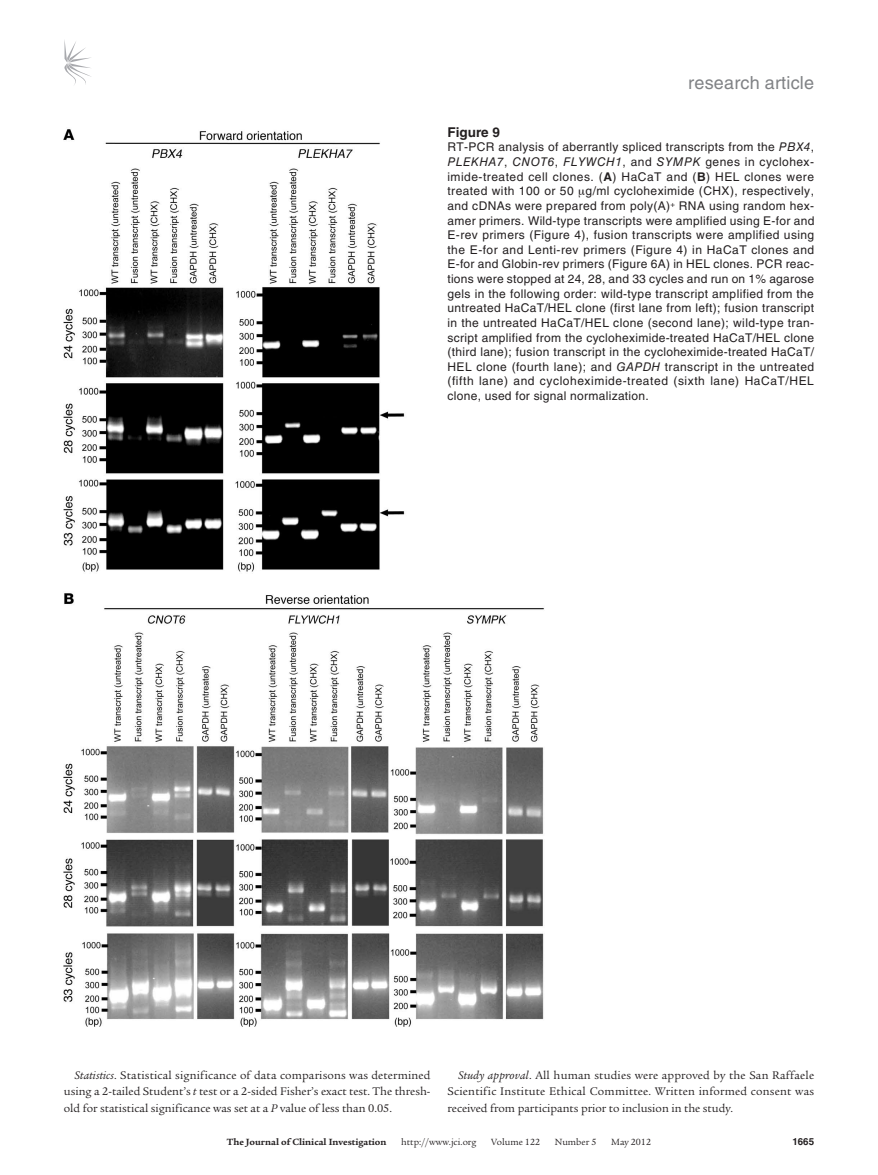
<style>
.page{position:relative;width:878px;height:1175px;background:#fff}
.page>*{position:absolute;margin:0;border:0;box-sizing:border-box;transform-origin:0 0}
.t1{font:18px "Helvetica LT Std";letter-spacing:.01em;color:#808285}
.t2{font:700 13.5px "Helvetica LT Std";color:#231f20}
.t3{font:12px/14.7px "Helvetica LT Std";letter-spacing:.025em;color:#231f20;text-align:justify}
.t4{font:12px/16.5px "Legacy Serif Std";color:#231f20;text-align:justify}
.t5{font:9.75px "Legacy Serif Std";color:#231f20}
.t6{font:700 9.75px "Legacy Serif Std";color:#231f20}
.t7{font:700 9.75px "Helvetica LT Std";color:#231f20}
.s1{font-style:italic}
.s2{font-weight:700}
</style>
<div class="page">
<svg style="left:64px;top:40px;width:27px;height:45px"></svg>
<img style="left:64px;top:129px;width:480px;height:897px">
<h1 class="t1" style="left:688px;top:73px;width:127px">research article</h1>
<p class="t2" style="left:447px;top:124px;width:54px">Figure 9</p>
<p class="t3" style="left:447px;top:140px;width:368px">RT-PCR analysis of aberrantly spliced transcripts from the <span class="s1">PBX4</span>, <span class="s1">PLEKHA7</span>, <span class="s1">CNOT6</span>, <span class="s1">FLYWCH1</span>, and <span class="s1">SYMPK</span> genes in cyclohex&shy;imide-treated cell clones. (<span class="s2">A</span>) HaCaT and (<span class="s2">B</span>) HEL clones were treated with 100 or 50 g/ml cycloheximide (CHX), respectively, and cDNAs were prepared from poly(A)<sup>+</sup> RNA using random hex&shy;amer primers. Wild-type transcripts were amplified using E-for and E-rev primers (Figure 4), fusion transcripts were amplified using the E-for and Lenti-rev primers (Figure 4) in HaCaT clones and E-for and Globin-rev primers (Figure 6A) in HEL clones. PCR reac&shy;tions were stopped at 24, 28, and 33 cycles and run on 1% agarose gels in the following order: wild-type transcript amplified from the untreated HaCaT/HEL clone (first lane from left); fusion transcript in the untreated HaCaT/HEL clone (second lane); wild-type tran&shy;script amplified from the cycloheximide-treated HaCaT/HEL clone (third lane); fusion transcript in the cycloheximide-treated HaCaT/ HEL clone (fourth lane); and <span class="s1">GAPDH</span> transcript in the untreated (fifth lane) and cycloheximide-treated (sixth lane) HaCaT/HEL clone, used for signal normalization.</p>
<p class="t4" style="left:64px;top:1066px;width:368px;text-indent:11px"><span class="s1">Statistics</span>. Statistical significance of data comparisons was determined using a 2-tailed Student’s <span class="s1">t</span> test or a 2-sided Fisher’s exact test. The thresh&shy;old for statistical significance was set at a <span class="s1">P</span> value of less than 0.05.</p>
<p class="t4" style="left:447px;top:1066px;width:368px;text-indent:11px"><span class="s1">Study approval</span>. All human studies were approved by the San Raffaele Scientific Institute Ethical Committee. Written informed consent was received from participants prior to inclusion in the study.</p>
<p class="t6" style="left:227px;top:1135px;width:161px">The Journal of Clinical Investigation</p>
<p class="t5" style="left:401px;top:1136px;width:77px">http://www.jci.org</p>
<p class="t5" style="left:491px;top:1136px;width:50px">Volume 122</p>
<p class="t5" style="left:555px;top:1136px;width:43px">Number 5</p>
<p class="t5" style="left:611px;top:1136px;width:41px">May 2012</p>
<p class="t7" style="left:792px;top:1135px;width:23px">1665</p>
</div>
